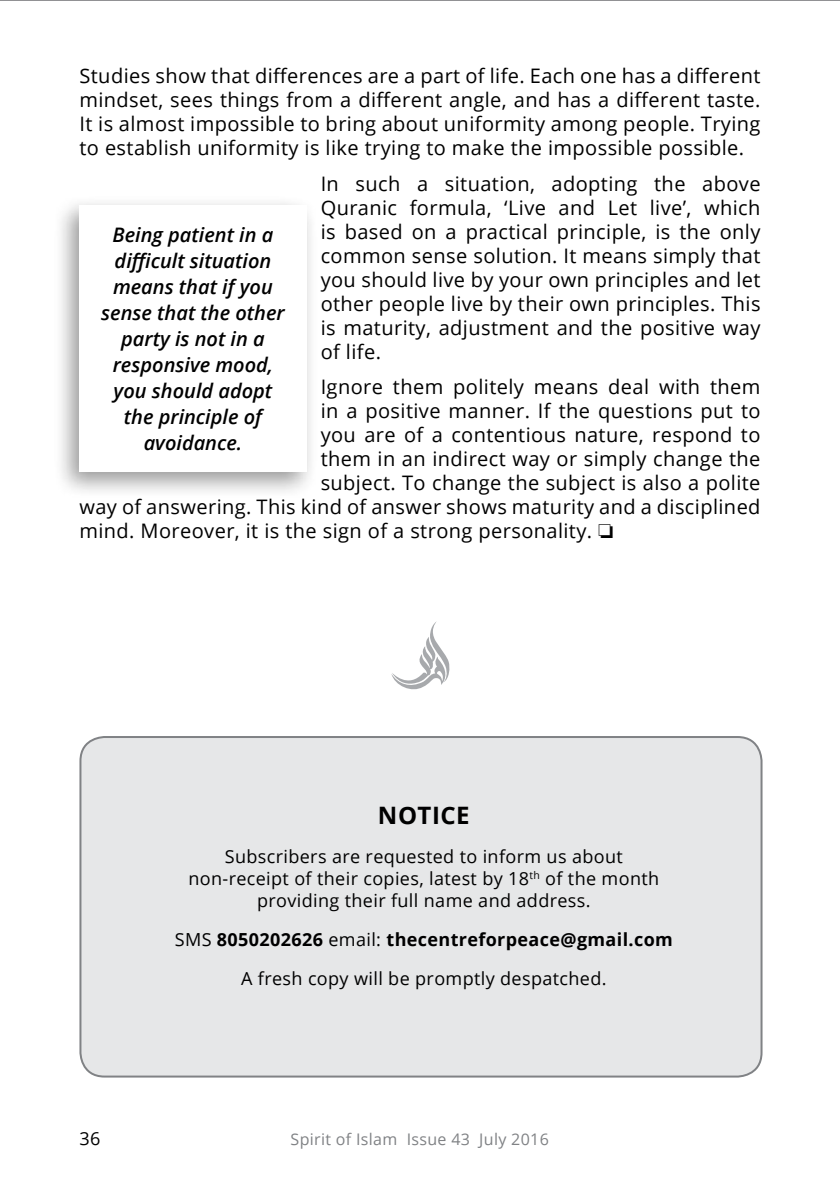
<style>
.page{position:relative;width:840px;height:1191px;background:#fff}
.page>*{position:absolute;margin:0;border:0;box-sizing:border-box;transform-origin:0 0}
.t1{font:700 24px "Open Sans";letter-spacing:.02em;color:#000}
.t2{font:20px/24px "Open Sans";letter-spacing:.02em;color:#000;text-align:justify}
.t3{font:italic 600 20px/26px "Open Sans";color:#000;text-align:center}
.t4{font:18px/22px "Open Sans";letter-spacing:.02em;color:#000;text-align:center}
.t5{font:16px "Open Sans";letter-spacing:.02em;color:#808285}
.s1{font-weight:700}
</style>
<div class="page">
<hr style="left:0;top:0;width:839px;height:1px;background:#6d6e71">
<div style="left:80px;top:737px;width:681px;height:339px;background:#e6e7e8;border-radius:24px"></div>
<div style="left:79px;top:736px;width:683px;height:341px;border:2px solid #808285;border-radius:24px"></div>
<svg style="left:391px;top:621px;width:59px;height:69px"></svg>
<div style="left:53px;top:195px;width:265px;height:304px;background:#000;opacity:.4"></div>
<div style="left:79px;top:205px;width:227px;height:267px;background:#fff"></div>
<p class="t2" style="left:79px;top:64px;width:682px">Studies show that differences are a part of life. Each one has a different mindset, sees things from a different angle, and has a different taste.<br>It is almost impossible to bring about uniformity among people. Trying to establish uniformity is like trying to make the impossible possible.</p>
<p class="t2" style="left:320px;top:171px;width:441px">In such a situation, adopting the above Quranic formula, ‘Live and Let live’, which is based on a practical principle, is the only common sense solution. It means simply that you should live by your own principles and let other people live by their own principles. This is maturity, adjustment and the positive way of life.</p>
<p class="t2" style="left:320px;top:374px;width:441px">Ignore them politely means deal with them</p>
<p class="t2" style="left:320px;top:398px;width:441px">in a positive manner. If the questions put to</p>
<p class="t2" style="left:320px;top:422px;width:441px">you are of a contentious nature, respond to</p>
<p class="t2" style="left:320px;top:446px;width:441px">them in an indirect way or simply change the</p>
<p class="t2" style="left:320px;top:470px;width:441px">subject. To change the subject is also a polite</p>
<p class="t2" style="left:79px;top:494px;width:682px">way of answering. This kind of answer shows maturity and a disciplined</p>
<p class="t2" style="left:79px;top:518px;width:535px">mind. Moreover, it is the sign of a strong personality. □</p>
<p class="t3" style="left:101px;top:221px;width:185px">Being patient in a difficult situation means that if you sense that the other party is not in a responsive mood, you should adopt the principle of avoidance.</p>
<p class="t1" style="left:378px;top:798px;width:93px">NOTICE</p>
<p class="t4" style="left:188px;top:845px;width:472px">Subscribers are requested to inform us about non-receipt of their copies, latest by 18<sup>th</sup> of the month providing their full name and address.</p>
<p class="t4" style="left:175px;top:919px;width:499px;line-height:38.6px">SMS <span class="s1">8050202626</span> email: <span class="s1">thecentreforpeace@gmail.com<br></span>A fresh copy will be promptly despatched.</p>
<p class="t4" style="left:79px;top:1126px;width:22px">36</p>
<p class="t5" style="left:290px;top:1128px;width:260px">Spirit of Islam Issue 43 July 2016</p>
</div>
